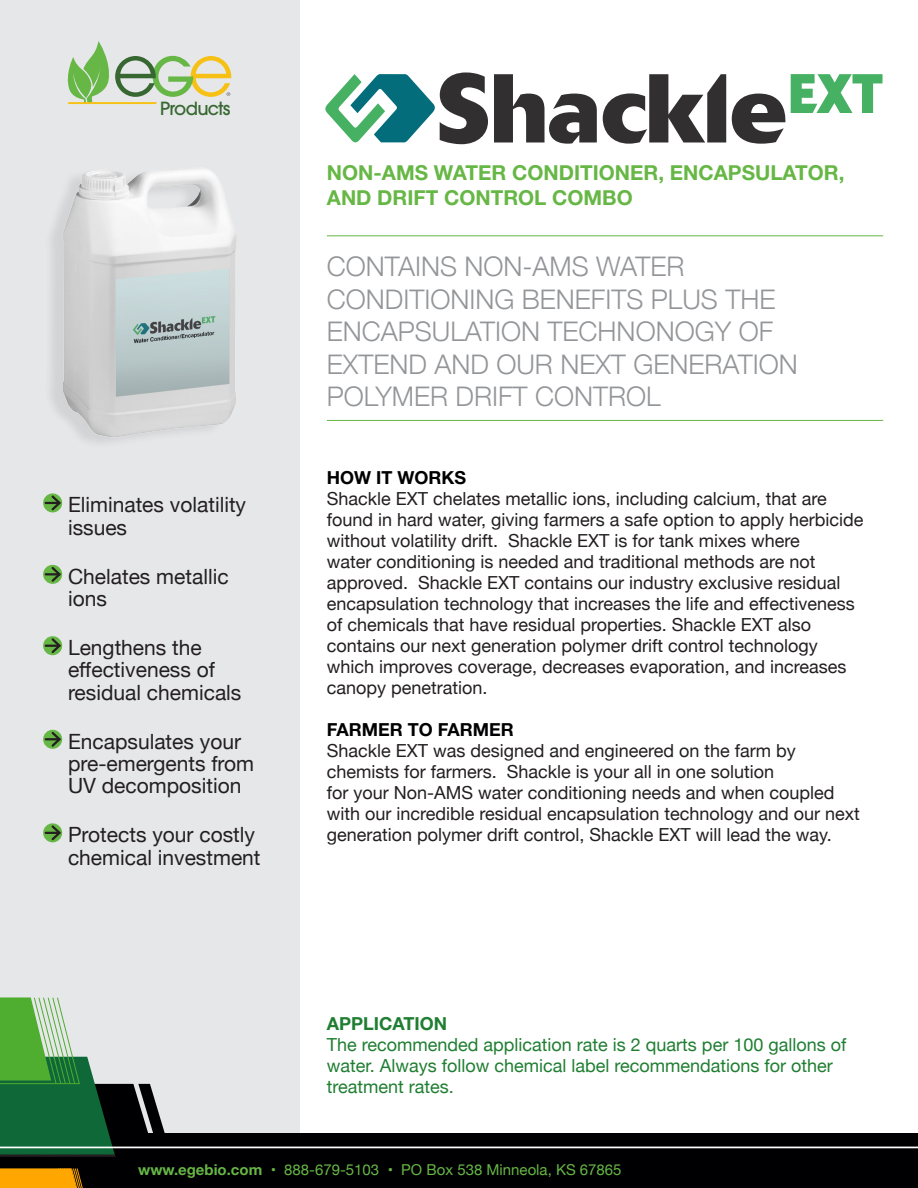
<style>
.page{position:relative;width:918px;height:1188px;background:#fff}
.page>*{position:absolute;margin:0;border:0;box-sizing:border-box;transform-origin:0 0}
.t1{font:300 27px/32.4px "Helvetica Neue";color:#939598}
.t2{font:21px/22.2px "Helvetica Neue";color:#231f20}
.t3{font:700 20.7px/24.8px "Helvetica Neue";color:#66b745}
.t4{font:18px/21px "Helvetica Neue";color:#231f20}
.t5{font:18px "Helvetica Neue";color:#207e32}
.t6{font:700 18px "Helvetica Neue";color:#000002}
.t7{font:700 18px "Helvetica Neue";color:#207e32}
.t8{font:500 18px "Avant Garde";letter-spacing:-.04em;color:#376832}
.t9{font:15px "Helvetica Neue";color:#66b745}
.s1{font-weight:700}
</style>
<div class="page">
<div style="left:0;top:0;width:299px;height:1150px;background:#e6e7e9"></div>
<hr style="left:327px;top:235px;width:556px;height:1px;background:#66b745">
<hr style="left:327px;top:420px;width:556px;height:1px;background:#66b745">
<div style="left:0;top:1133px;width:918px;height:55px;background:#000002"></div>
<svg style="left:0;top:997px;width:180px;height:191px"></svg>
<hr style="left:0;top:1147px;width:918px;height:1px;background:#fff">
<svg style="left:43px;top:493px;width:19px;height:19px"></svg>
<svg style="left:46px;top:493px;width:17px;height:19px"></svg>
<svg style="left:43px;top:565px;width:19px;height:19px"></svg>
<svg style="left:46px;top:565px;width:17px;height:19px"></svg>
<svg style="left:43px;top:636px;width:19px;height:19px"></svg>
<svg style="left:46px;top:636px;width:17px;height:19px"></svg>
<svg style="left:43px;top:730px;width:19px;height:19px"></svg>
<svg style="left:46px;top:730px;width:17px;height:19px"></svg>
<svg style="left:43px;top:823px;width:19px;height:19px"></svg>
<svg style="left:46px;top:823px;width:17px;height:19px"></svg>
<img style="left:51px;top:125px;width:340px;height:351px">
<svg style="left:67px;top:41px;width:164px;height:63px"></svg>
<svg style="left:791px;top:74px;width:92px;height:39px"></svg>
<svg style="left:325px;top:72px;width:460px;height:72px"></svg>
<p class="t8" style="left:160px;top:98px;width:72px">Products</p>
<p class="t2" style="left:68px;top:495px;width:180px">Eliminates volatility issues</p>
<p class="t2" style="left:68px;top:566px;width:162px">Chelates metallic ions</p>
<p class="t2" style="left:68px;top:638px;width:175px">Lengthens the effectiveness of residual chemicals</p>
<p class="t2" style="left:68px;top:731px;width:188px">Encapsulates your pre-emergents from<br>UV decomposition</p>
<p class="t2" style="left:68px;top:825px;width:194px">Protects your costly chemical investment</p>
<p class="t3" style="left:327px;top:160px;width:519px">NON-AMS WATER CONDITIONER, ENCAPSULATOR,<br>AND DRIFT CONTROL COMBO</p>
<p class="t1" style="left:327px;top:249px;width:472px">CONTAINS NON-AMS WATER<br>CONDITIONING BENEFITS PLUS THE<br>ENCAPSULATION TECHNONOGY OF<br>EXTEND AND OUR NEXT GENERATION<br>POLYMER DRIFT CONTROL</p>
<p class="t6" style="left:327px;top:466px;width:141px">HOW IT WORKS</p>
<p class="t4" style="left:327px;top:489px;width:538px">Shackle EXT chelates metallic ions, including calcium, that are found in hard water, giving farmers a safe option to apply herbicide without volatility drift. Shackle EXT is for tank mixes where<br>water conditioning is needed and traditional methods are not approved. Shackle EXT contains our industry exclusive residual encapsulation technology that increases the life and effectiveness of chemicals that have residual properties. Shackle EXT also contains our next generation polymer drift control technology which improves coverage, decreases evaporation, and increases canopy penetration.</p>
<p class="t6" style="left:327px;top:718px;width:189px">FARMER TO FARMER</p>
<p class="t4" style="left:327px;top:741px;width:471px">Shackle EXT was designed and engineered on the farm by</p>
<p class="t4" style="left:327px;top:762px;width:449px">chemists for farmers. Shackle is your all in one solution</p>
<p class="t4" style="left:327px;top:783px;width:535px">for your Non-AMS water conditioning needs and when coupled with our incredible residual encapsulation technology and our next</p>
<p class="t4" style="left:327px;top:825px;width:507px">generation polymer drift control, Shackle EXT will lead the way.</p>
<p class="t7" style="left:327px;top:1012px;width:122px">APPLICATION</p>
<p class="t5" style="left:327px;top:1031px;width:521px">The recommended application rate is 2 quarts per 100 gallons of</p>
<p class="t5" style="left:327px;top:1052px;width:508px">water. Always follow chemical label recommendations for other</p>
<p class="t5" style="left:327px;top:1073px;width:129px">treatment rates.</p>
<p class="t9" style="left:138px;top:1158px;width:485px"><span class="s1">www.egebio.com</span> • 888-679-5103 • PO Box 538 Minneola, KS 67865</p>
</div>
